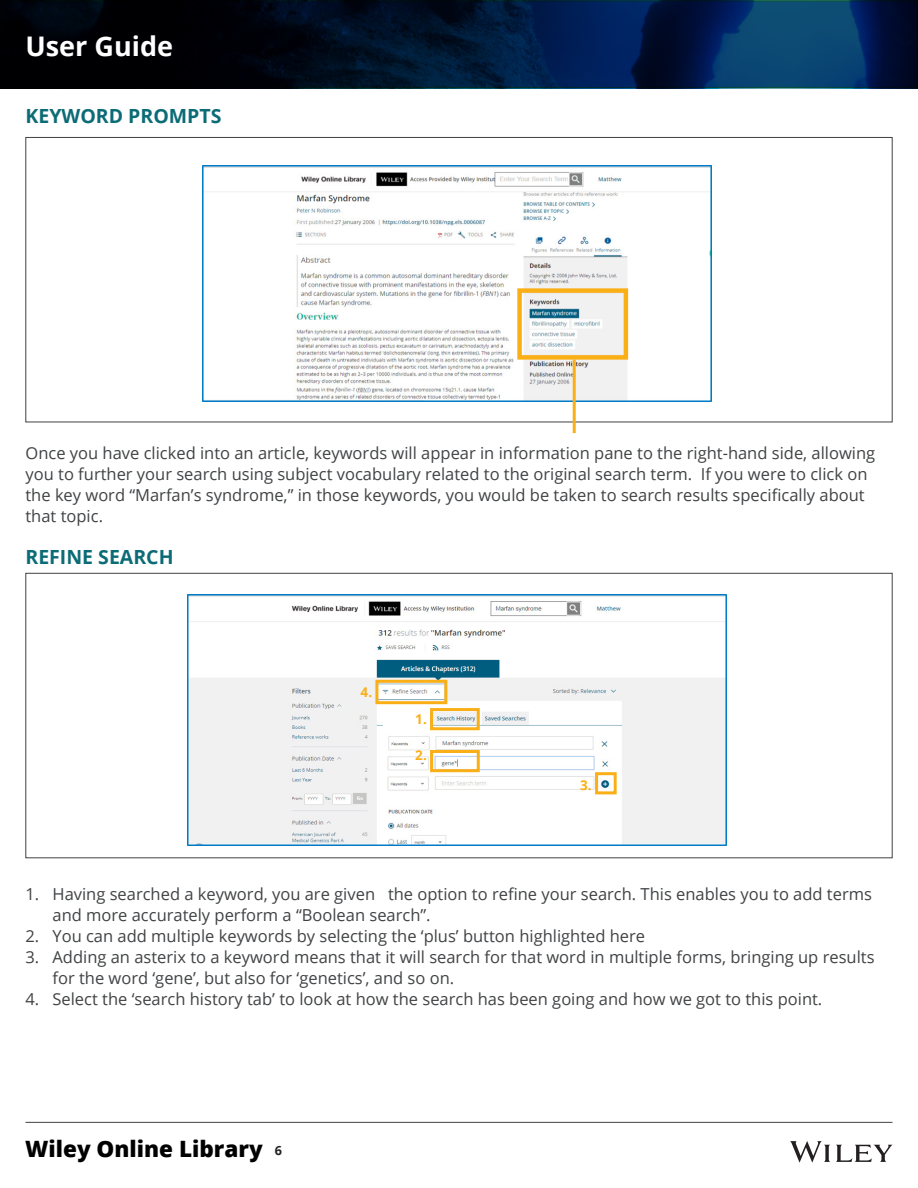
<style>
.page{position:relative;width:918px;height:1188px;background:#fff}
.page>*{position:absolute;margin:0;border:0;box-sizing:border-box;transform-origin:0 0}
.t1{font:700 27px "Open Sans";color:#fff}
.t2{font:800 22.5px "Open Sans";color:#000}
.t3{font:700 19.5px "Open Sans";color:#0c6c75}
.t4{font:16.5px/21px "Open Sans";color:#404244}
.t5{font:700 13.5px "Open Sans";color:#fbaf17}
.t6{font:700 12.6px "Open Sans";color:#231f20}
</style>
<div class="page">
<svg style="left:0;top:0;width:918px;height:88px;background:#011631"></svg>
<svg style="left:790px;top:1141px;width:102px;height:21px"></svg>
<hr style="left:26px;top:1122px;width:866px;height:1px;background:#404244">
<img style="left:202px;top:166px;width:510px;height:235px">
<div style="left:517px;top:288px;width:111px;height:72px;border:4px solid #fbaf17"></div>
<hr style="left:573px;top:360px;width:3px;height:73px;background:#fbaf17">
<img style="left:187px;top:595px;width:540px;height:250px">
<div style="left:375px;top:680px;width:72px;height:24px;border:3px solid #fbaf17"></div>
<div style="left:430px;top:708px;width:50px;height:22px;border:3px solid #fbaf17"></div>
<div style="left:430px;top:750px;width:50px;height:22px;border:3px solid #fbaf17"></div>
<div style="left:595px;top:772px;width:22px;height:22px;border:3px solid #fbaf17"></div>
<div style="left:384px;top:710px;width:46px;height:17px;background:#fff"></div>
<h1 class="t1" style="left:26px;top:27px;width:149px">User Guide</h1>
<p class="t3" style="left:26px;top:102px;width:198px">KEYWORD PROMPTS</p>
<p class="t4" style="left:26px;top:442px;width:851px">Once you have clicked into an article, keywords will appear in information pane to the right-hand side, allowing you to further your search using subject vocabulary related to the original search term. If you were to click on the key word “Marfan’s syndrome,” in those keywords, you would be taken to search results specifically about that topic.</p>
<p class="t3" style="left:26px;top:543px;width:150px">REFINE SEARCH</p>
<p class="t5" style="left:361px;top:683px;width:13px">4.</p>
<p class="t5" style="left:415px;top:709px;width:13px">1.</p>
<p class="t5" style="left:415px;top:746px;width:13px">2.</p>
<p class="t5" style="left:580px;top:776px;width:13px">3.</p>
<p class="t4" style="left:52px;top:883px;width:821px;text-indent:-27px">1. Having searched a keyword, you are given the option to refine your search. This enables you to add terms and more accurately perform a “Boolean search”.</p>
<p class="t4" style="left:26px;top:925px;width:621px">2. You can add multiple keywords by selecting the ‘plus’ button highlighted here</p>
<p class="t4" style="left:52px;top:946px;width:824px;text-indent:-27px">3. Adding an asterix to a keyword means that it will search for that word in multiple forms, bringing up results for the word ‘gene’, but also for ‘genetics’, and so on.</p>
<p class="t4" style="left:26px;top:988px;width:798px">4. Select the ‘search history tab’ to look at how the search has been going and how we got to this point.</p>
<h2 class="t2" style="left:25px;top:1132px;width:239px">Wiley Online Library</h2>
<p class="t6" style="left:275px;top:1142px;width:9px">6</p>
</div>
